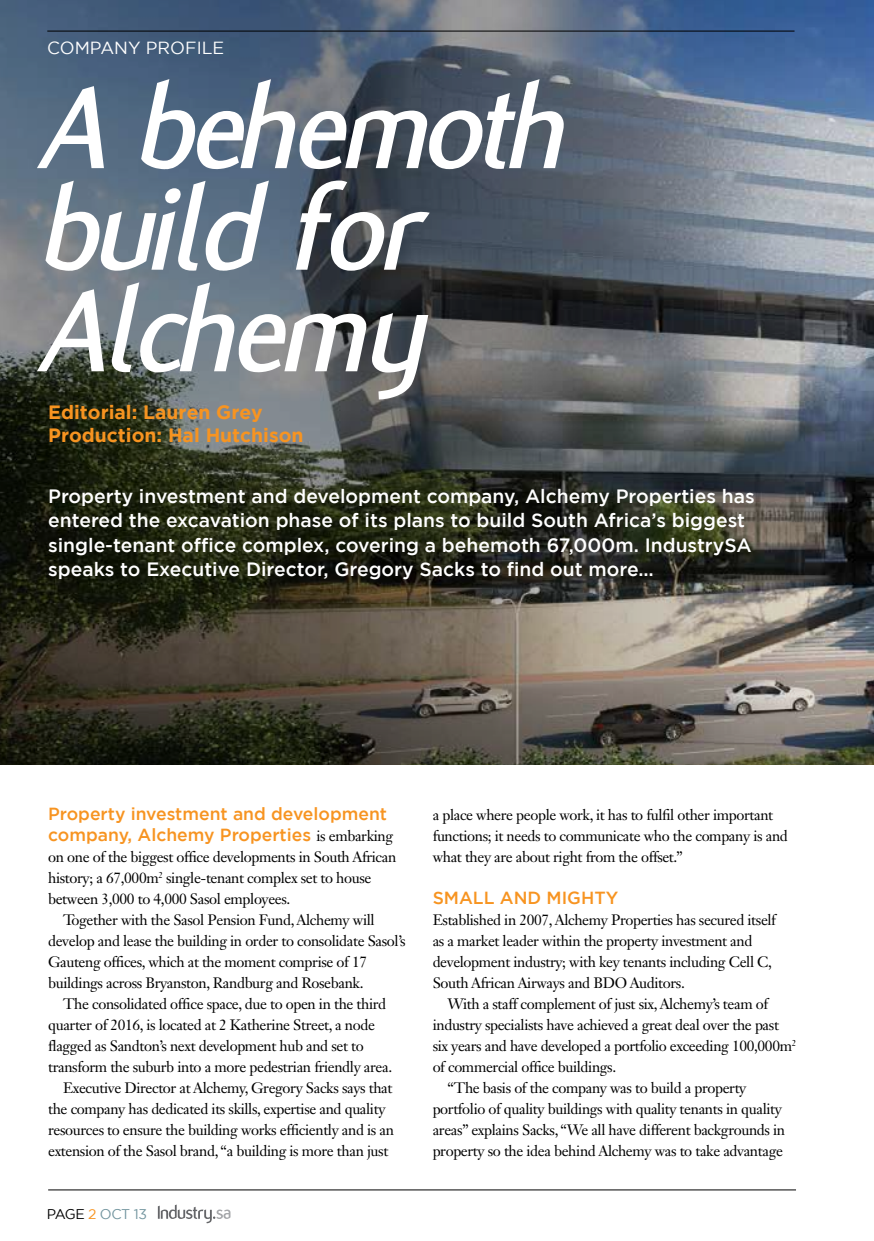
<style>
.page{position:relative;width:874px;height:1241px;background:#fff}
.page>*{position:absolute;margin:0;border:0;box-sizing:border-box;transform-origin:0 0}
.t1{font:italic 700 124.25px/101.5px "Flux";letter-spacing:-.04em;color:#fff}
.t2{font:500 19.25px/24.5px "Gotham";color:#fff}
.t3{font:700 19.25px/23.1px "Gotham";color:#f79421}
.t4{font:500 17.5px/21px "Gotham";color:#f79421}
.t5{font:17.5px "Gotham";color:#fff}
.t6{font:14.88px/21px "Janson Text LT Std";letter-spacing:-.025em;color:#000}
.t7{font:14px "Gotham";letter-spacing:-.03em;color:#71949e}
.s1{font-family:"Janson Text LT Std";font-weight:400;font-size:14.88px;color:#000}
.s2{color:#000}
.s3{color:#f79421}
</style>
<div class="page">
<img style="left:0;top:0;width:873px;height:764px">
<svg style="left:158px;top:1204px;width:72px;height:18px"></svg>
<hr style="left:47px;top:31px;width:747px;height:1px;background:#000">
<hr style="left:48px;top:1189px;width:747px;height:1px;background:#000">
<p class="t5" style="left:47px;top:38px;width:27px">Comp</p>
<p class="t5" style="left:100px;top:38px;width:125px">ANY PROFILE</p>
<h1 class="t1" style="left:44px;top:78px;width:526px">A behemoth build for<br>Alchemy</h1>
<p class="t3" style="left:48px;top:399px;width:257px">Editorial: Lauren Grey<br>Production: Hal Hutchison</p>
<p class="t2" style="left:48px;top:483px;width:707px">Property investment and development company, Alchemy Properties has entered the excavation phase of its plans to build South Africa’s biggest single-tenant office complex, covering a behemoth 67,000m. IndustrySA speaks to Executive Director, Gregory Sacks to find out more…</p>
<p class="t4" style="left:48px;top:802px;width:346px">Property investment and development company, Alchemy Properties <span class="s1">is embarking</span></p>
<p class="t6" style="left:48px;top:845px;width:349px">on one of the biggest office developments in South African history; a 67,000m<sup>2</sup> single-tenant complex set to house between 3,000 to 4,000 Sasol employees.</p>
<p class="t6" style="left:48px;top:908px;width:359px;text-indent:15px">Together with the Sasol Pension Fund, Alchemy will develop and lease the building in order to consolidate Sasol’s Gauteng offices, which at the moment comprise of 17 buildings across Bryanston, Randburg and Rosebank.</p>
<p class="t6" style="left:63px;top:992px;width:324px">The consolidated office space, due to open in the third</p>
<p class="t6" style="left:48px;top:1013px;width:328px">quarter of 2016, is located at 2 Katherine Street, a node</p>
<p class="t6" style="left:48px;top:1034px;width:317px">flagged as Sandton’s next development hub and set to</p>
<p class="t6" style="left:48px;top:1055px;width:345px">transform the suburb into a more pedestrian friendly area.</p>
<p class="t6" style="left:63px;top:1076px;width:331px">Executive Director at Alchemy, Gregory Sacks says that</p>
<p class="t6" style="left:48px;top:1097px;width:338px">the company has dedicated its skills, expertise and quality</p>
<p class="t6" style="left:48px;top:1118px;width:347px">resources to ensure the building works efficiently and is an</p>
<p class="t6" style="left:48px;top:1139px;width:341px">extension of the Sasol brand, “a building is more than just</p>
<p class="t7" style="left:47px;top:1205px;width:102px"><span class="s2">PAGE</span> <span class="s3">2</span> OCT 13</p>
<p class="t6" style="left:432px;top:803px;width:356px">a place where people work, it has to fulfil other important functions; it needs to communicate who the company is and what they are about right from the offset.”</p>
<p class="t4" style="left:432px;top:886px;width:187px">SMALL and MIGHTY</p>
<p class="t6" style="left:432px;top:908px;width:344px">Established in 2007, Alchemy Properties has secured itself as a market leader within the property investment and development industry; with key tenants including Cell C, South African Airways and BDO Auditors.</p>
<p class="t6" style="left:447px;top:992px;width:322px">With a staff complement of just six, Alchemy’s team of</p>
<p class="t6" style="left:432px;top:1013px;width:347px">industry specialists have achieved a great deal over the past</p>
<p class="t6" style="left:432px;top:1034px;width:365px">six years and have developed a portfolio exceeding 100,000m<sup>2</sup></p>
<p class="t6" style="left:432px;top:1055px;width:185px">of commercial office buildings.</p>
<p class="t6" style="left:447px;top:1076px;width:300px">“The basis of the company was to build a property</p>
<p class="t6" style="left:432px;top:1097px;width:350px">portfolio of quality buildings with quality tenants in quality</p>
<p class="t6" style="left:432px;top:1118px;width:354px">areas” explains Sacks, “We all have different backgrounds in</p>
<p class="t6" style="left:432px;top:1139px;width:351px">property so the idea behind Alchemy was to take advantage</p>
</div>
